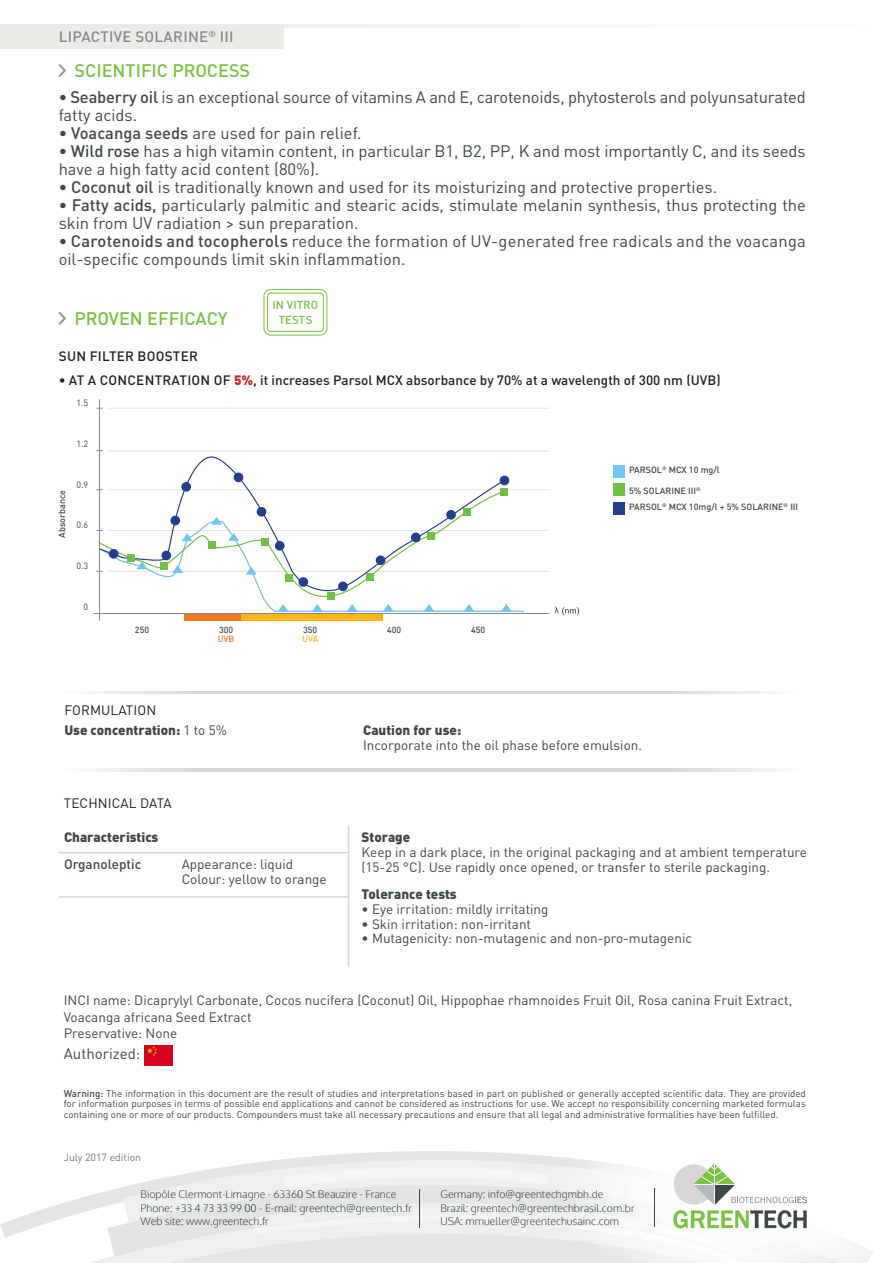
<style>
.page{position:relative;width:893px;height:1263px;background:#fff}
.page>*{position:absolute;margin:0;border:0;box-sizing:border-box;transform-origin:0 0}
.t1{font:500 18px "DIN Pro";color:#79c142}
.t2{font:16.5px/18px "DIN Pro";color:#3d474a}
.t3{font:500 15px "DIN Pro";letter-spacing:.02em;color:#8d888b}
.t4{font:15px "DIN Pro";color:#3d474a}
.t5{font:13.5px/15px "DIN Pro";color:#3d474a}
.t6{font:500 13.5px "DIN Pro";color:#231f20}
.t7{font:900 13.5px "DIN Pro";color:#3d474a}
.t8{font:13.5px "DIN Pro";letter-spacing:.01em;color:#231f20}
.t9{font:500 13.5px "DIN Pro";letter-spacing:.02em;color:#231f20}
.t10{font:500 13.5px "DIN Pro";color:#3d474a}
.t11{font:500 11.4px "DIN Pro";color:#79c142}
.t12{font:300 10.5px/13.5px "Oxygen";color:#3d4649}
.t13{font:10.5px "DIN Pro";color:#76787b}
.t14{font:9.75px/10.5px "DIN Pro";color:#3d474a;text-align:justify}
.t15{font:500 9px "DIN Pro";color:#3d4649}
.t16{font:9px "DIN Pro";color:#3d4649}
.t17{font:500 8.85px "DIN Pro";color:#3d4649}
.t18{font:500 8.85px "DIN Pro";color:#f07822}
.t19{font:500 8.85px "DIN Pro";color:#f8b617}
.s1{font-weight:500}
.s2{font-weight:900;color:#d1232a}
.s3{font-weight:400}
</style>
<div class="page">
<hr style="left:0;top:24px;width:893px;height:3px;background:#f5f7f6">
<div style="left:0;top:25px;width:284px;height:23px;background:#eaece8"></div>
<svg style="left:0;top:1151px;width:566px;height:87px"></svg>
<svg style="left:48px;top:1163px;width:759px;height:100px"></svg>
<svg style="left:97px;top:768px;width:673px;height:3px;background:#dcdadc"></svg>
<hr style="left:348px;top:826px;width:1px;height:140px;background:#d8d6d8">
<hr style="left:59px;top:852px;width:290px;height:1px;background:#d8d6d8">
<hr style="left:59px;top:896px;width:290px;height:2px;background:#d8d6d8">
<svg style="left:97px;top:691px;width:668px;height:3px;background:#dcdadc"></svg>
<img style="left:144px;top:1046px;width:29px;height:19px">
<svg style="left:59px;top:64px;width:7px;height:13px"></svg>
<hr style="left:109px;top:451px;width:440px;height:1px;background:#e3e4e5">
<hr style="left:109px;top:489px;width:440px;height:1px;background:#e3e4e5">
<hr style="left:109px;top:530px;width:440px;height:1px;background:#e3e4e5">
<hr style="left:109px;top:571px;width:440px;height:1px;background:#e3e4e5">
<svg style="left:98px;top:456px;width:410px;height:61px"></svg>
<div style="left:181px;top:482px;width:10px;height:10px;background:#253f8e;border-radius:50%"></div>
<div style="left:234px;top:472px;width:9px;height:10px;background:#253f8e;border-radius:50%"></div>
<div style="left:257px;top:507px;width:9px;height:10px;background:#253f8e;border-radius:50%"></div>
<div style="left:446px;top:510px;width:10px;height:10px;background:#253f8e;border-radius:50%"></div>
<div style="left:500px;top:476px;width:9px;height:9px;background:#253f8e;border-radius:50%"></div>
<hr style="left:99px;top:399px;width:1px;height:222px;background:#8d888b">
<hr style="left:93px;top:613px;width:456px;height:1px;background:#8d888b">
<hr style="left:109px;top:408px;width:440px;height:1px;background:#e3e4e5">
<svg style="left:554px;top:606px;width:25px;height:9px"></svg>
<div style="left:184px;top:614px;width:84px;height:7px;background:#f07822"></div>
<div style="left:241px;top:614px;width:142px;height:7px;background:#f8b617"></div>
<svg style="left:96px;top:517px;width:429px;height:95px"></svg>
<div style="left:262px;top:538px;width:7px;height:8px;background:#71bf44"></div>
<div style="left:286px;top:574px;width:7px;height:8px;background:#71bf44"></div>
<div style="left:327px;top:592px;width:7px;height:7px;background:#71bf44"></div>
<div style="left:366px;top:573px;width:7px;height:8px;background:#71bf44"></div>
<div style="left:427px;top:532px;width:7px;height:8px;background:#71bf44"></div>
<div style="left:463px;top:508px;width:8px;height:8px;background:#71bf44"></div>
<div style="left:501px;top:488px;width:7px;height:8px;background:#71bf44"></div>
<div style="left:613px;top:502px;width:12px;height:12px;background:#253f8e"></div>
<div style="left:613px;top:465px;width:12px;height:13px;background:#6fc6ef"></div>
<div style="left:613px;top:484px;width:12px;height:12px;background:#71bf44"></div>
<svg style="left:59px;top:312px;width:7px;height:13px"></svg>
<svg style="left:264px;top:289px;width:63px;height:46px"></svg>
<div style="left:264px;top:289px;width:63px;height:46px;border:1px solid #79c142;border-radius:7px"></div>
<div style="left:268px;top:293px;width:55px;height:38px;background:#fff;border-radius:3px"></div>
<div style="left:267px;top:293px;width:57px;height:39px;border:1px solid #79c142;border-radius:3px"></div>
<p class="t3" style="left:59px;top:24px;width:176px">LIPACTIVE SOLARINE<sup>®</sup> III</p>
<p class="t1" style="left:75px;top:56px;width:177px">SCIENTIFIC PROCESS</p>
<p class="t2" style="left:59px;top:87px;width:749px"><span class="s1">• Seaberry oil</span> is an exceptional source of vitamins A and E, carotenoids, phytosterols and polyunsaturated fatty acids.</p>
<p class="t2" style="left:59px;top:123px;width:304px"><span class="s1">• Voacanga seeds</span> are used for pain relief.</p>
<p class="t2" style="left:59px;top:141px;width:749px"><span class="s1">• Wild rose</span> has a high vitamin content, in particular B1, B2, PP, K and most importantly C, and its seeds have a high fatty acid content (80%).</p>
<p class="t2" style="left:59px;top:177px;width:660px"><span class="s1">• Coconut oil</span> is traditionally known and used for its moisturizing and protective properties.</p>
<p class="t2" style="left:59px;top:195px;width:749px"><span class="s1">• Fatty acids,</span> particularly palmitic and stearic acids, stimulate melanin synthesis, thus protecting the skin from UV radiation &gt; sun preparation.</p>
<p class="t2" style="left:59px;top:231px;width:749px"><span class="s1">• Carotenoids and tocopherols</span> reduce the formation of UV-generated free radicals and the voacanga oil-specific compounds limit skin inflammation.</p>
<p class="t11" style="left:273px;top:296px;width:47px">IN VITRO</p>
<p class="t1" style="left:75px;top:304px;width:155px">PROVEN EFFICACY</p>
<p class="t11" style="left:279px;top:310px;width:35px">TESTS</p>
<p class="t9" style="left:59px;top:345px;width:141px">SUN FILTER BOOSTER</p>
<p class="t6" style="left:59px;top:369px;width:663px">• AT A CONCENTRATION OF <span class="s2">5%</span>, it increases Parsol MCX absorbance by 70% at a wavelength of 300 nm (UVB)</p>
<p class="t16" style="left:76px;top:397px;width:13px">1.5</p>
<p class="t16" style="left:76px;top:437px;width:13px">1.2</p>
<p class="t16" style="left:76px;top:478px;width:13px">0.9</p>
<p class="t16" style="left:76px;top:519px;width:13px">0.6</p>
<p class="t16" style="left:76px;top:560px;width:13px">0.3</p>
<p class="t15" style="left:629px;top:463px;width:92px">PARSOL<sup>®</sup> MCX 10 mg/l</p>
<p class="t15" style="left:629px;top:500px;width:171px">PARSOL<sup>®</sup> MCX 10mg/l + 5% SOLARINE<sup>®</sup> III</p>
<p class="t15" style="left:55px;top:538px;width:49px;rotate:-90deg">Absorbance</p>
<p class="t15" style="left:629px;top:484px;width:73px">5% SOLARINE III<sup>®</sup></p>
<p class="t16" style="left:84px;top:601px;width:6px">0</p>
<p class="t17" style="left:135px;top:623px;width:16px">250</p>
<p class="t17" style="left:219px;top:623px;width:16px">300</p>
<p class="t18" style="left:218px;top:632px;width:18px">UVB</p>
<p class="t17" style="left:303px;top:623px;width:16px">350</p>
<p class="t19" style="left:302px;top:632px;width:18px">UVA</p>
<p class="t17" style="left:387px;top:623px;width:16px">400</p>
<p class="t17" style="left:471px;top:623px;width:16px">450</p>
<p class="t8" style="left:64px;top:701px;width:93px">FORMULATION</p>
<p class="t7" style="left:64px;top:719px;width:164px">Use concentration: <span class="s3">1 to 5%</span></p>
<p class="t7" style="left:363px;top:718px;width:100px">Caution for use:</p>
<p class="t5" style="left:363px;top:737px;width:280px">Incorporate into the oil phase before emulsion.</p>
<p class="t8" style="left:64px;top:794px;width:109px">TECHNICAL DATA</p>
<p class="t7" style="left:64px;top:825px;width:96px">Characteristics</p>
<p class="t7" style="left:361px;top:825px;width:50px">Storage</p>
<p class="t5" style="left:361px;top:844px;width:447px">Keep in a dark place, in the original packaging and at ambient temperature (15-25 °C). Use rapidly once opened, or transfer to sterile packaging.</p>
<p class="t7" style="left:361px;top:882px;width:97px">Tolerance tests</p>
<p class="t5" style="left:361px;top:901px;width:188px">• Eye irritation: mildly irritating</p>
<p class="t5" style="left:361px;top:916px;width:171px">• Skin irritation: non-irritant</p>
<p class="t5" style="left:361px;top:930px;width:332px">• Mutagenicity: non-mutagenic and non-pro-mutagenic</p>
<p class="t10" style="left:64px;top:853px;width:79px">Organoleptic</p>
<p class="t5" style="left:182px;top:856px;width:113px">Appearance: liquid</p>
<p class="t5" style="left:182px;top:871px;width:147px">Colour: yellow to orange</p>
<p class="t5" style="left:64px;top:991px;width:730px;line-height:16.5px">INCI name: Dicaprylyl Carbonate, Cocos nucifera (Coconut) Oil, Hippophae rhamnoides Fruit Oil, Rosa canina Fruit Extract,<br>Voacanga africana Seed Extract</p>
<p class="t5" style="left:64px;top:1025px;width:115px">Preservative: None</p>
<p class="t4" style="left:64px;top:1044px;width:78px">Authorized:</p>
<p class="t14" style="left:64px;top:1088px;width:744px"><span class="s1">Warning:</span> The information in this document are the result of studies and interpretations based in part on published or generally accepted scientific data. They are provided for information purposes in terms of possible end applications and cannot be considered as instructions for use. We accept no responsibility concerning marketed formulas containing one or more of our products. Compounders must take all necessary precautions and ensure that all legal and administrative formalities have been fulfilled.</p>
<p class="t13" style="left:64px;top:1150px;width:79px">July 2017 edition</p>
<p class="t12" style="left:141px;top:1188px;width:273px">Biopôle Clermont-Limagne - 63360 St Beauzire - France<br>Phone: +33 4 73 33 99 00 - E-mail: greentech@greentech.fr<br>Web site: www.greentech.fr</p>
<p class="t12" style="left:440px;top:1188px;width:196px">Germany: info@greentechgmbh.de<br>Brazil: greentech@greentechbrasil.com.br<br>USA: mmueller@greentechusainc.com</p>
</div>
